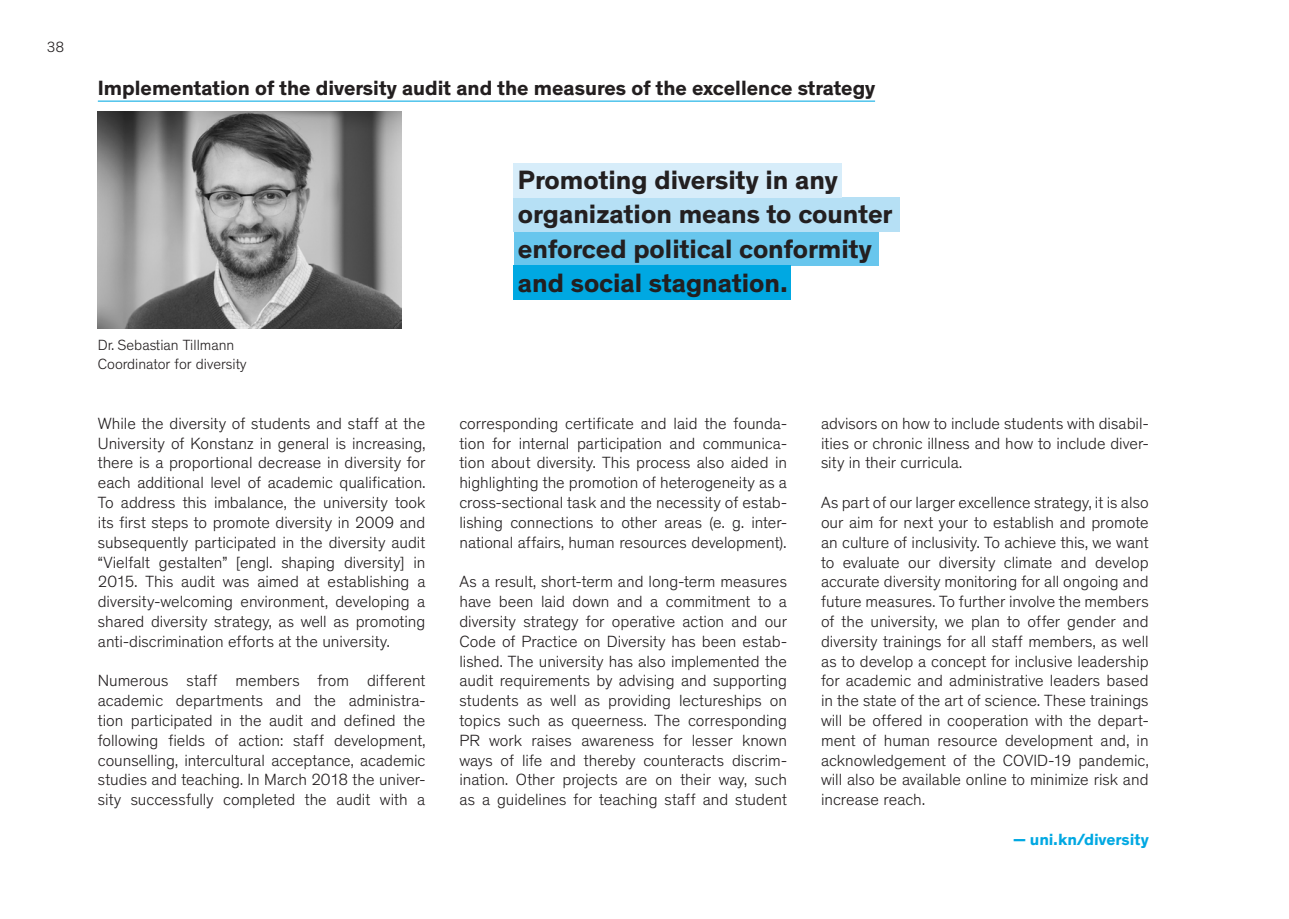
<style>
.page{position:relative;width:1289px;height:919px;background:#fff}
.page>*{position:absolute;margin:0;border:0;box-sizing:border-box;transform-origin:0 0}
.t1{font:700 27px "Theinhardt";color:#231f20}
.Überschrift_Artikel{font:700 21px "Theinhardt";color:#231f20}
.t2{font:300 16.5px/19.8px "Theinhardt";color:#231f20;text-align:justify}
.t3{font:700 16.5px "Theinhardt";color:#00a8e2}
.t4{font:300 15px/19.8px "Theinhardt";color:#231f20}
</style>
<div class="page">
<hr style="left:98px;top:101px;width:777px;height:1px;background:#00a8e2">
<div style="left:513px;top:232px;width:365px;height:34px;background:#68c6ed"></div>
<div style="left:513px;top:266px;width:278px;height:34px;background:#00a8e2"></div>
<div style="left:513px;top:198px;width:386px;height:34px;background:#b6e0f5"></div>
<div style="left:513px;top:164px;width:328px;height:34px;background:#d7edfa"></div>
<img style="left:98px;top:111px;width:303px;height:217px">
<p class="t4" style="left:47px;top:38px;width:19px">38</p>
<p class="Überschrift_Artikel" style="left:98px;top:75px;width:778px">Implementation of the diversity audit and the measures of the excellence strategy</p>
<p class="t4" style="left:98px;top:335px;width:150px">Dr. Sebastian Tillmann<br>Coordinator for diversity</p>
<p class="t2" style="left:98px;top:413px;width:329px">While the diversity of students and staff at the University of Konstanz in general is increasing, there is a proportional decrease in diversity for each additional level of academic qualification.<br>To address this imbalance, the university took its first steps to promote diversity in 2009 and subsequently participated in the diversity audit “Vielfalt gestalten” [engl. shaping diversity] in 2015. This audit was aimed at establishing a diversity-welcoming environment, developing a shared diversity strategy, as well as promoting anti-discrimination efforts at the university.</p>
<p class="t2" style="left:98px;top:671px;width:329px">Numerous staff members from different academic departments and the administra&shy;tion participated in the audit and defined the following fields of action: staff development, counselling, intercultural acceptance, academic studies and teaching. In March 2018 the univer&shy;sity successfully completed the audit with a</p>
<p class="t1" style="left:518px;top:163px;width:321px">Promoting diversity in any</p>
<p class="t1" style="left:518px;top:197px;width:376px">organization means to counter</p>
<p class="t1" style="left:518px;top:232px;width:355px">enforced political conformity</p>
<p class="t1" style="left:518px;top:266px;width:271px">and social stagnation.</p>
<p class="t2" style="left:459px;top:413px;width:329px">corresponding certificate and laid the founda&shy;tion for internal participation and communica&shy;tion about diversity. This process also aided in highlighting the promotion of heterogeneity as a cross-sectional task and the necessity of estab&shy;lishing connections to other areas (e. g. inter&shy;national affairs, human resources development).</p>
<p class="t2" style="left:459px;top:572px;width:329px">As a result, short-term and long-term measures have been laid down and a commitment to a diversity strategy for operative action and our Code of Practice on Diversity has been estab&shy;lished. The university has also implemented the audit requirements by advising and supporting students as well as providing lectureships on topics such as queerness. The corresponding PR work raises awareness for lesser known ways of life and thereby counteracts discrim&shy;ination. Other projects are on their way, such as a guidelines for teaching staff and student</p>
<p class="t2" style="left:821px;top:413px;width:329px">advisors on how to include students with disabil&shy;ities or chronic illness and how to include diver&shy;sity in their curricula.</p>
<p class="t2" style="left:821px;top:493px;width:329px">As part of our larger excellence strategy, it is also our aim for next your to establish and promote an culture of inclusivity. To achieve this, we want to evaluate our diversity climate and develop accurate diversity monitoring for all ongoing and future measures. To further involve the members of the university, we plan to offer gender and diversity trainings for all staff members, as well as to develop a concept for inclusive leadership for academic and administrative leaders based in the state of the art of science. These trainings will be offered in cooperation with the depart&shy;ment of human resource development and, in acknowledgement of the COVID-19 pandemic, will also be available online to minimize risk and increase reach.</p>
<p class="t3" style="left:1013px;top:829px;width:137px">— uni.kn/diversity</p>
</div>
